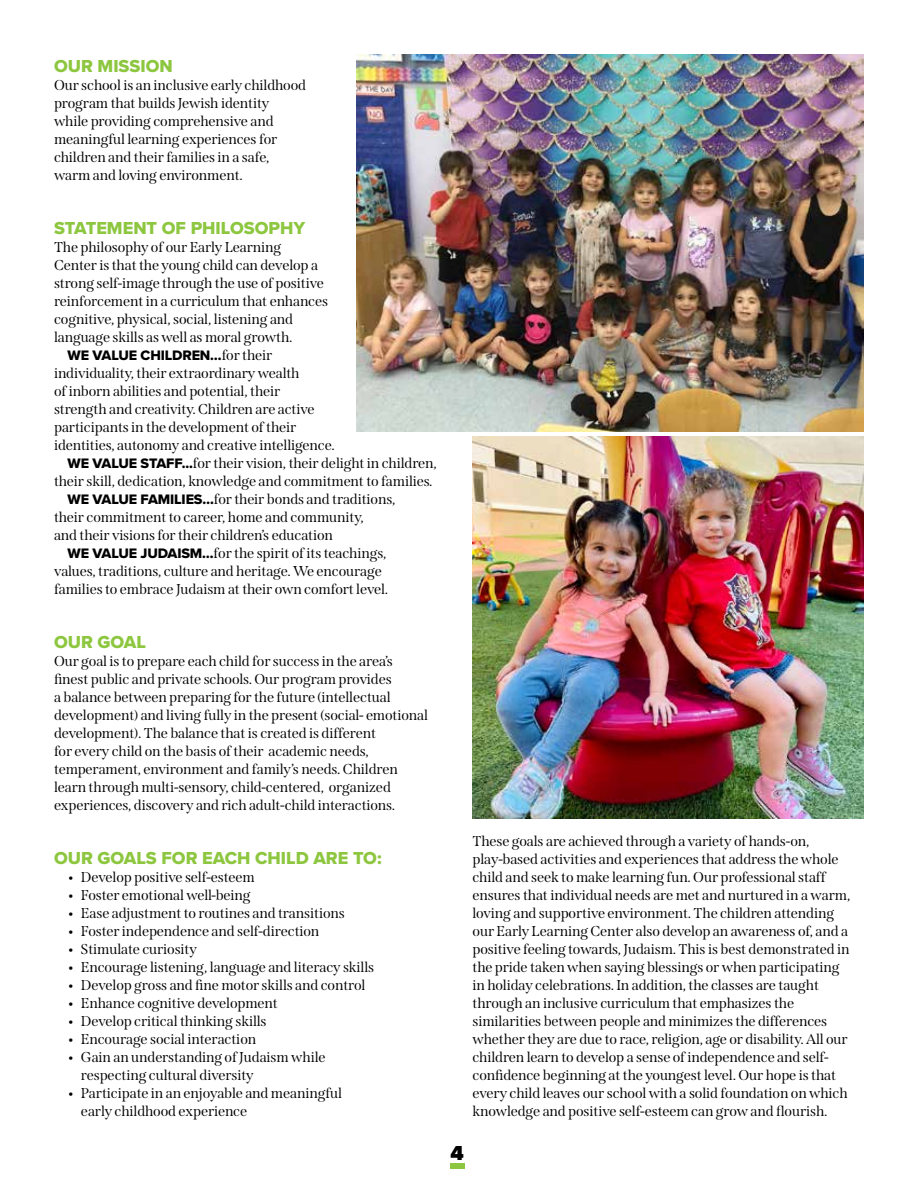
<style>
.page{position:relative;width:918px;height:1188px;background:#fff}
.page>*{position:absolute;margin:0;border:0;box-sizing:border-box;transform-origin:0 0}
.t1{font:900 21px "Proxima Nova";color:#000}
.t2{font:18px "Proxima Nova Extrabld";color:#8dc63f}
.t3{font:14.25px/18px "Span";letter-spacing:-.01em;color:#000}
.t4{font:14.25px "Proxima Nova Extrabld";letter-spacing:-.01em;color:#000}
.s1{font-family:"Span"}
.s2{font-family:"Proxima Nova Extrabld"}
</style>
<div class="page">
<div style="left:450px;top:1163px;width:14px;height:6px;background:#8dc63f"></div>
<img style="left:356px;top:54px;width:508px;height:378px">
<img style="left:472px;top:436px;width:392px;height:383px">
<p class="t2" style="left:54px;top:53px;width:120px">OUR MISSION</p>
<p class="t3" style="left:54px;top:76px;width:254px">Our school is an inclusive early childhood program that builds Jewish identity while providing comprehensive and meaningful learning experiences for children and their families in a safe, warm and loving environment.</p>
<p class="t2" style="left:54px;top:215px;width:253px">STATEMENT OF PHILOSOPHY</p>
<p class="t3" style="left:54px;top:238px;width:276px">The philosophy of our Early Learning<br>Center is that the young child can develop a strong self-image through the use of positive reinforcement in a curriculum that enhances cognitive, physical, social, listening and language skills as well as moral growth.</p>
<p class="t4" style="left:67px;top:345px;width:206px">WE VALUE CHILDREN…<span class="s1">for their</span></p>
<p class="t3" style="left:54px;top:364px;width:247px">individuality, their extraordinary wealth</p>
<p class="t3" style="left:54px;top:382px;width:228px">of inborn abilities and potential, their</p>
<p class="t3" style="left:54px;top:400px;width:262px">strength and creativity. Children are active</p>
<p class="t3" style="left:54px;top:418px;width:244px">participants in the development of their</p>
<p class="t3" style="left:54px;top:436px;width:282px">identities, autonomy and creative intelligence.</p>
<p class="t3" style="left:67px;top:454px;width:371px"><span class="s2">WE VALUE STAFF...</span>for their vision, their delight in children,</p>
<p class="t3" style="left:54px;top:472px;width:380px">their skill, dedication, knowledge and commitment to families.</p>
<p class="t3" style="left:67px;top:490px;width:329px"><span class="s2">WE VALUE FAMILIES…</span>for their bonds and traditions,</p>
<p class="t3" style="left:54px;top:508px;width:311px">their commitment to career, home and community,</p>
<p class="t3" style="left:54px;top:526px;width:281px">and their visions for their children’s education</p>
<p class="t3" style="left:67px;top:544px;width:320px"><span class="s2">WE VALUE JUDAISM…</span>for the spirit of its teachings,</p>
<p class="t3" style="left:54px;top:562px;width:329px">values, traditions, culture and heritage. We encourage</p>
<p class="t3" style="left:54px;top:580px;width:336px">families to embrace Judaism at their own comfort level.</p>
<p class="t2" style="left:54px;top:629px;width:93px">OUR GOAL</p>
<p class="t3" style="left:54px;top:652px;width:375px">Our goal is to prepare each child for success in the area’s finest public and private schools. Our program provides<br>a balance between preparing for the future (intellectual development) and living fully in the present (social- emotional development). The balance that is created is different<br>for every child on the basis of their academic needs, temperament, environment and family’s needs. Children learn through multi-sensory, child-centered, organized experiences, discovery and rich adult-child interactions.</p>
<p class="t2" style="left:54px;top:845px;width:329px">OUR GOALS FOR EACH CHILD ARE TO:</p>
<p class="t3" style="left:68px;top:868px;width:189px">• Develop positive self-esteem</p>
<p class="t3" style="left:68px;top:886px;width:185px">• Foster emotional well-being</p>
<p class="t3" style="left:68px;top:904px;width:279px">• Ease adjustment to routines and transitions</p>
<p class="t3" style="left:68px;top:922px;width:253px">• Foster independence and self-direction</p>
<p class="t3" style="left:68px;top:940px;width:131px">• Stimulate curiosity</p>
<p class="t3" style="left:68px;top:958px;width:308px">• Encourage listening, language and literacy skills</p>
<p class="t3" style="left:68px;top:976px;width:300px">• Develop gross and fine motor skills and control</p>
<p class="t3" style="left:68px;top:994px;width:212px">• Enhance cognitive development</p>
<p class="t3" style="left:68px;top:1012px;width:201px">• Develop critical thinking skills</p>
<p class="t3" style="left:68px;top:1030px;width:190px">• Encourage social interaction</p>
<p class="t3" style="left:81px;top:1048px;width:246px;text-indent:-13px">• Gain an understanding of Judaism while respecting cultural diversity</p>
<p class="t3" style="left:81px;top:1084px;width:263px;text-indent:-13px">• Participate in an enjoyable and meaningful early childhood experience</p>
<p class="t3" style="left:472px;top:832px;width:379px">These goals are achieved through a variety of hands-on, play-based activities and experiences that address the whole child and seek to make learning fun. Our professional staff ensures that individual needs are met and nurtured in a warm, loving and supportive environment. The children attending our Early Learning Center also develop an awareness of, and a positive feeling towards, Judaism. This is best demonstrated in the pride taken when saying blessings or when participating in holiday celebrations. In addition, the classes are taught through an inclusive curriculum that emphasizes the similarities between people and minimizes the differences whether they are due to race, religion, age or disability. All our children learn to develop a sense of independence and self&shy;confidence beginning at the youngest level. Our hope is that every child leaves our school with a solid foundation on which knowledge and positive self-esteem can grow and flourish.</p>
<h1 class="t1" style="left:451px;top:1137px;width:15px">4</h1>
</div>
